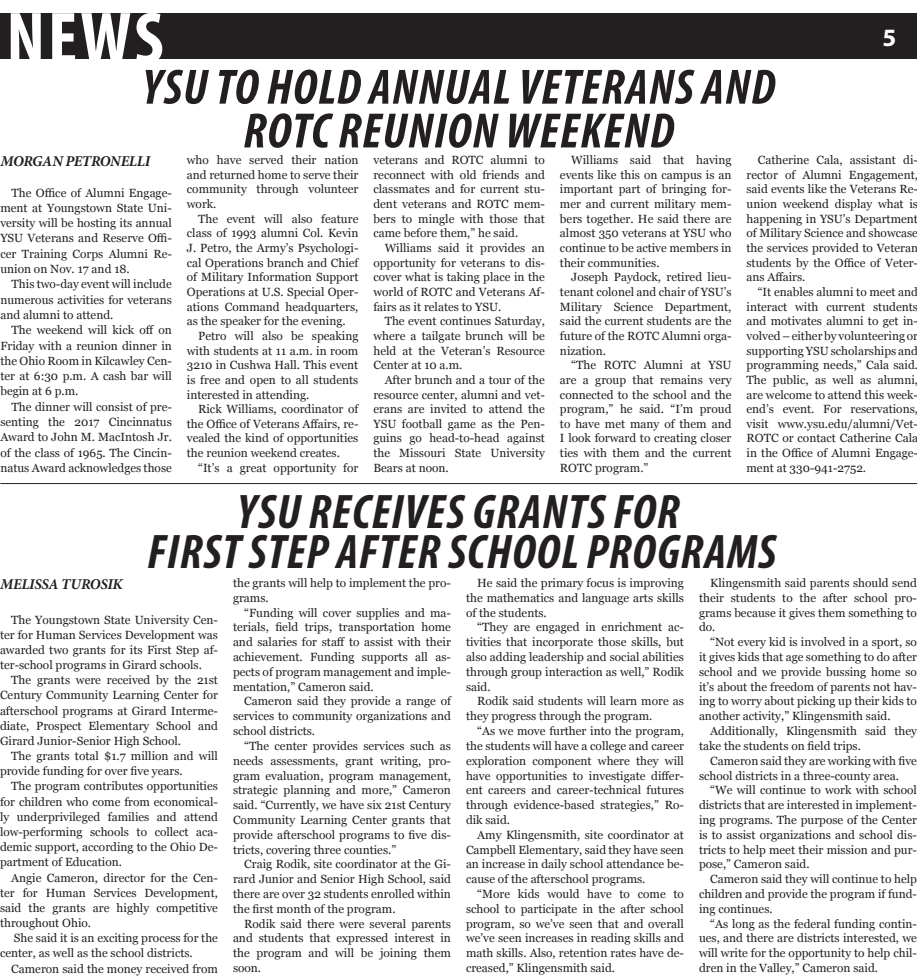
<style>
.page{position:relative;width:917px;height:979px;background:#fff}
.page>*{position:absolute;margin:0;border:0;box-sizing:border-box;transform-origin:0 0}
.Small_Headline{font:700 condensed 75px "Myriad Pro";color:#fff}
.t1{font:italic 700 condensed 50px "Myriad Pro";letter-spacing:.02em;color:#231f20}
.t2{font:italic 700 condensed 48.75px "Myriad Pro";letter-spacing:.02em;color:#231f20}
.Small_Headline-2{font:700 25px "Myriad Pro";color:#fff}
.t3{font:italic 700 15px "Minion Pro";letter-spacing:-.02em;color:#231f20}
.t4{font:11.88px/14.6px "Georgia";color:#231f20;text-align:justify}
</style>
<div class="page">
<div style="left:0;top:14px;width:917px;height:45px;background:#231f20"></div>
<hr style="left:0;top:483px;width:917px;height:1px;background:#231f20">
<p class="Small_Headline" style="left:6px;top:-8px;width:159px">NEWS</p>
<p class="t1" style="left:142px;top:56px;width:634px">YSU TO HOLD ANNUAL VETERANS AND</p>
<p class="t1" style="left:243px;top:100px;width:432px">ROTC REUNION WEEKEND</p>
<p class="Small_Headline-2" style="left:882px;top:21px;width:15px">5</p>
<p class="t3" style="left:1px;top:150px;width:151px">MORGAN PETRONELLI</p>
<p class="t4" style="left:0;top:185px;width:173px;line-height:15.2px;text-indent:11px">The Office of Alumni Engage&shy;ment at Youngstown State Uni&shy;versity will be hosting its annual YSU Veterans and Reserve Offi&shy;cer Training Corps Alumni Re&shy;union on Nov. 17 and 18.</p>
<p class="t4" style="left:0;top:277px;width:173px;line-height:15.2px;text-indent:11px">This two-day event will include numerous activities for veterans and alumni to attend.</p>
<p class="t4" style="left:0;top:323px;width:173px;line-height:15.2px;text-indent:11px">The weekend will kick off on Friday with a reunion dinner in the Ohio Room in Kilcawley Cen&shy;ter at 6:30 p.m. A cash bar will begin at 6 p.m.</p>
<p class="t4" style="left:0;top:399px;width:173px;line-height:15.2px;text-indent:11px">The dinner will consist of pre&shy;senting the 2017 Cincinnatus Award to John M. MacIntosh Jr. of the class of 1965. The Cincin&shy;natus Award acknowledges those</p>
<p class="t4" style="left:187px;top:153px;width:173px">who have served their nation and returned home to serve their community through volunteer work.</p>
<p class="t4" style="left:187px;top:211px;width:173px;text-indent:11px">The event will also feature class of 1993 alumni Col. Kevin J. Petro, the Army’s Psychologi&shy;cal Operations branch and Chief of Military Information Support Operations at U.S. Special Oper&shy;ations Command headquarters, as the speaker for the evening.</p>
<p class="t4" style="left:187px;top:329px;width:173px;text-indent:11px">Petro will also be speaking with students at 11 a.m. in room 3210 in Cushwa Hall. This event is free and open to all students interested in attending.</p>
<p class="t4" style="left:187px;top:402px;width:173px;text-indent:11px">Rick Williams, coordinator of the Office of Veterans Affairs, re&shy;vealed the kind of opportunities the reunion weekend creates.</p>
<p class="t4" style="left:198px;top:461px;width:162px">“It’s a great opportunity for</p>
<p class="t4" style="left:373px;top:153px;width:173px">veterans and ROTC alumni to reconnect with old friends and classmates and for current stu&shy;dent veterans and ROTC mem&shy;bers to mingle with those that came before them,” he said.</p>
<p class="t4" style="left:373px;top:241px;width:173px;text-indent:11px">Williams said it provides an opportunity for veterans to dis&shy;cover what is taking place in the world of ROTC and Veterans Af&shy;fairs as it relates to YSU.</p>
<p class="t4" style="left:373px;top:314px;width:173px;text-indent:11px">The event continues Saturday, where a tailgate brunch will be held at the Veteran’s Resource Center at 10 a.m.</p>
<p class="t4" style="left:373px;top:373px;width:173px;text-indent:11px">After brunch and a tour of the resource center, alumni and vet&shy;erans are invited to attend the YSU football game as the Pen&shy;guins go head-to-head against the Missouri State University Bears at noon.</p>
<p class="t4" style="left:560px;top:153px;width:173px;text-indent:11px">Williams said that having events like this on campus is an important part of bringing for&shy;mer and current military mem&shy;bers together. He said there are almost 350 veterans at YSU who continue to be active members in their communities.</p>
<p class="t4" style="left:560px;top:270px;width:173px;text-indent:11px">Joseph Paydock, retired lieu&shy;tenant colonel and chair of YSU’s Military Science Department, said the current students are the future of the ROTC Alumni orga&shy;nization.</p>
<p class="t4" style="left:560px;top:358px;width:173px;text-indent:11px">“The ROTC Alumni at YSU are a group that remains very connected to the school and the program,” he said. “I’m proud to have met many of them and I look forward to creating closer ties with them and the current ROTC program.”</p>
<p class="t4" style="left:746px;top:153px;width:173px;text-indent:11px">Catherine Cala, assistant di&shy;rector of Alumni Engagement, said events like the Veterans Re&shy;union weekend display what is happening in YSU’s Department of Military Science and showcase the services provided to Veteran students by the Office of Veter&shy;ans Affairs.</p>
<p class="t4" style="left:746px;top:285px;width:173px;text-indent:11px">“It enables alumni to meet and interact with current students and motivates alumni to get in&shy;volved – either by volunteering or supporting YSU scholarships and programming needs,” Cala said.<br>The public, as well as alumni, are welcome to attend this week&shy;end’s event. For reservations, visit www.ysu.edu/alumni/Vet-ROTC or contact Catherine Cala in the Office of Alumni Engage&shy;ment at 330-941-2752.</p>
<p class="t2" style="left:237px;top:481px;width:444px">YSU RECEIVES GRANTS FOR</p>
<p class="t2" style="left:147px;top:521px;width:631px">FIRST STEP AFTER SCHOOL PROGRAMS</p>
<p class="t3" style="left:0;top:573px;width:124px">MELISSA TUROSIK</p>
<p class="t4" style="left:0;top:612px;width:219px;line-height:15.1px;text-indent:11px">The Youngstown State University Cen&shy;ter for Human Services Development was awarded two grants for its First Step af&shy;ter-school programs in Girard schools.</p>
<p class="t4" style="left:0;top:673px;width:219px;line-height:15.1px;text-indent:11px">The grants were received by the 21st Century Community Learning Center for afterschool programs at Girard Interme&shy;diate, Prospect Elementary School and Girard Junior-Senior High School.</p>
<p class="t4" style="left:0;top:749px;width:219px;line-height:15.1px;text-indent:11px">The grants total $1.7 million and will provide funding for over five years.</p>
<p class="t4" style="left:0;top:779px;width:219px;line-height:15.1px;text-indent:11px">The program contributes opportunities for children who come from economical&shy;ly underprivileged families and attend low-performing schools to collect aca&shy;demic support, according to the Ohio De&shy;partment of Education.</p>
<p class="t4" style="left:0;top:870px;width:219px;line-height:15.1px;text-indent:11px">Angie Cameron, director for the Cen&shy;ter for Human Services Development, said the grants are highly competitive throughout Ohio.</p>
<p class="t4" style="left:0;top:931px;width:219px;line-height:15.1px;text-indent:14px">She said it is an exciting process for the center, as well as the school districts.</p>
<p class="t4" style="left:11px;top:961px;width:208px">Cameron said the money received from</p>
<p class="t4" style="left:233px;top:576px;width:219px">the grants will help to implement the pro&shy;grams.</p>
<p class="t4" style="left:233px;top:605px;width:219px;text-indent:11px">“Funding will cover supplies and ma&shy;terials, field trips, transportation home and salaries for staff to assist with their achievement. Funding supports all as&shy;pects of program management and imple&shy;mentation,” Cameron said.</p>
<p class="t4" style="left:233px;top:694px;width:219px;text-indent:11px">Cameron said they provide a range of services to community organizations and school districts.</p>
<p class="t4" style="left:233px;top:739px;width:219px;text-indent:11px">“The center provides services such as needs assessments, grant writing, pro&shy;gram evaluation, program management, strategic planning and more,” Cameron said. “Currently, we have six 21st Century Community Learning Center grants that provide afterschool programs to five dis&shy;tricts, covering three counties.”</p>
<p class="t4" style="left:233px;top:857px;width:219px;text-indent:11px">Craig Rodik, site coordinator at the Gi&shy;rard Junior and Senior High School, said there are over 32 students enrolled within the first month of the program.</p>
<p class="t4" style="left:233px;top:916px;width:219px;text-indent:11px">Rodik said there were several parents and students that expressed interest in the program and will be joining them soon.</p>
<p class="t4" style="left:466px;top:576px;width:219px;text-indent:11px">He said the primary focus is improving the mathematics and language arts skills of the students.</p>
<p class="t4" style="left:466px;top:620px;width:219px;text-indent:11px">“They are engaged in enrichment ac&shy;tivities that incorporate those skills, but also adding leadership and social abilities through group interaction as well,” Rodik said.</p>
<p class="t4" style="left:466px;top:694px;width:219px;text-indent:11px">Rodik said students will learn more as they progress through the program.</p>
<p class="t4" style="left:466px;top:724px;width:219px;text-indent:11px">“As we move further into the program, the students will have a college and career exploration component where they will have opportunities to investigate differ&shy;ent careers and career-technical futures through evidence-based strategies,” Ro&shy;dik said.</p>
<p class="t4" style="left:466px;top:827px;width:219px;text-indent:11px">Amy Klingensmith, site coordinator at Campbell Elementary, said they have seen an increase in daily school attendance be&shy;cause of the afterschool programs.</p>
<p class="t4" style="left:466px;top:887px;width:219px;text-indent:11px">“More kids would have to come to school to participate in the after school program, so we’ve seen that and overall we’ve seen increases in reading skills and math skills. Also, retention rates have de&shy;creased,” Klingensmith said.</p>
<p class="t4" style="left:699px;top:576px;width:219px;text-indent:11px">Klingensmith said parents should send their students to the after school pro&shy;grams because it gives them something to do.</p>
<p class="t4" style="left:699px;top:635px;width:219px;text-indent:11px">“Not every kid is involved in a sport, so it gives kids that age something to do after school and we provide bussing home so it’s about the freedom of parents not hav&shy;ing to worry about picking up their kids to another activity,” Klingensmith said.</p>
<p class="t4" style="left:699px;top:724px;width:219px;text-indent:11px">Additionally, Klingensmith said they take the students on field trips.</p>
<p class="t4" style="left:699px;top:753px;width:219px;text-indent:11px">Cameron said they are working with five school districts in a three-county area.</p>
<p class="t4" style="left:699px;top:783px;width:219px;text-indent:11px">“We will continue to work with school districts that are interested in implement&shy;ing programs. The purpose of the Center is to assist organizations and school dis&shy;tricts to help meet their mission and pur&shy;pose,” Cameron said.</p>
<p class="t4" style="left:699px;top:872px;width:219px;text-indent:11px">Cameron said they will continue to help children and provide the program if fund&shy;ing continues.</p>
<p class="t4" style="left:699px;top:916px;width:219px;text-indent:11px">“As long as the federal funding contin&shy;ues, and there are districts interested, we will write for the opportunity to help chil&shy;dren in the Valley,” Cameron said.</p>
</div>
